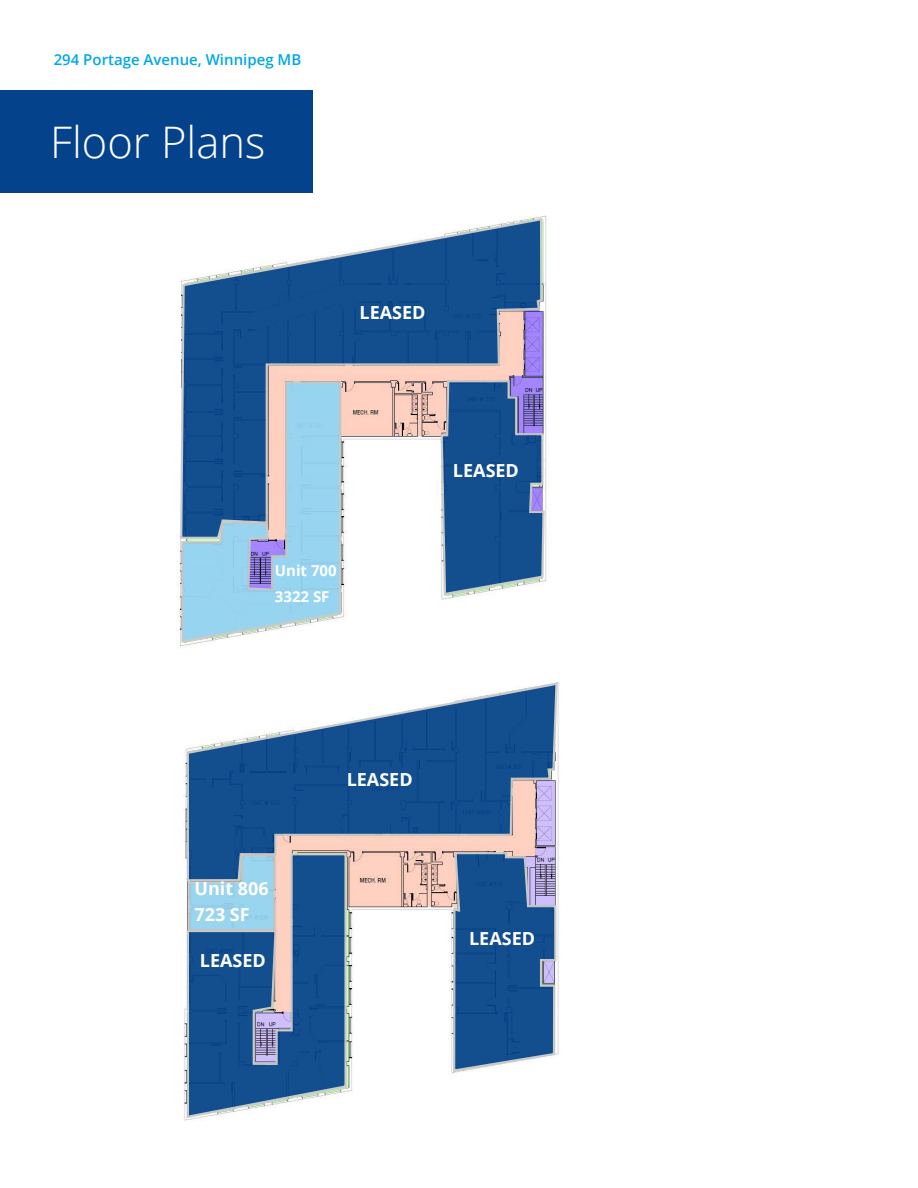
<style>
.page{position:relative;width:918px;height:1188px;background:#fff}
.page>*{position:absolute;margin:0;border:0;box-sizing:border-box;transform-origin:0 0}
.Body_Text_-_Dark_Gre{font:300 43.5px "Open Sans";color:#fff}
.Pull_Quote_or_Senten{font:700 18px/25.5px "Open Sans";color:#fff}
.t1{font:600 15px "Open Sans";color:#00a8e4}
.Pull_Quote_or_Senten-2{font:700 15px/25.5px "Open Sans";color:#fff}
</style>
<div class="page">
<div style="left:0;top:90px;width:312px;height:103px;background:#05428c"></div>
<img style="left:183px;top:794px;width:378px;height:327px">
<svg style="left:180px;top:540px;width:162px;height:104px;background:#a7d0e9"></svg>
<svg style="left:179px;top:217px;width:365px;height:323px"></svg>
<svg style="left:439px;top:379px;width:107px;height:218px;background:#3e69a0"></svg>
<svg style="left:186px;top:883px;width:162px;height:236px;background:#517ba8"></svg>
<svg style="left:452px;top:883px;width:106px;height:192px;background:#39689e"></svg>
<svg style="left:185px;top:682px;width:374px;height:201px"></svg>
<p class="t1" style="left:54px;top:50px;width:249px">294 Portage Avenue, Winnipeg MB</p>
<p class="Body_Text_-_Dark_Gre" style="left:50px;top:112px;width:217px">Floor Plans</p>
<p class="Pull_Quote_or_Senten" style="left:360px;top:300px;width:67px">LEASED</p>
<p class="Pull_Quote_or_Senten-2" style="left:275px;top:558px;width:63px">Unit 700<br>3322 SF</p>
<p class="Pull_Quote_or_Senten" style="left:453px;top:457px;width:67px">LEASED</p>
<p class="Pull_Quote_or_Senten" style="left:194px;top:876px;width:76px">Unit 806<br>723 SF</p>
<p class="Pull_Quote_or_Senten" style="left:200px;top:948px;width:67px">LEASED</p>
<p class="Pull_Quote_or_Senten" style="left:347px;top:767px;width:67px">LEASED</p>
<p class="Pull_Quote_or_Senten" style="left:469px;top:925px;width:67px">LEASED</p>
</div>
